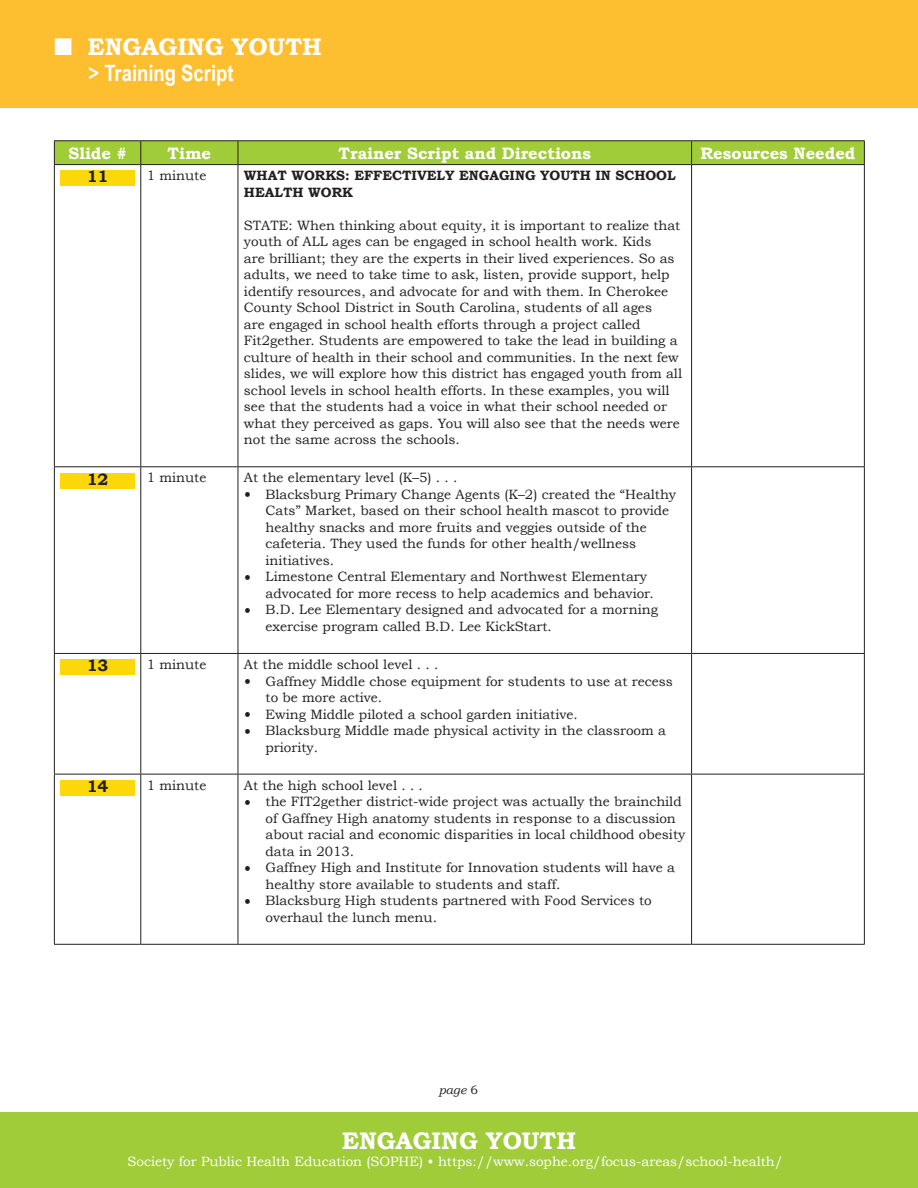
<style>
.page{position:relative;width:918px;height:1188px;background:#fff}
.page>*{position:absolute;margin:0;border:0;box-sizing:border-box;transform-origin:0 0}
.t1{font:700 24px "Bookman Old Style";color:#fff}
.t2{font:700 22.5px "Arial Narrow";color:#fff}
.Text_Inside_Table_HE{font:700 16.5px "Bookman Old Style";color:#fff}
.Slide_Numbers__bold{font:700 16.5px "Bookman Old Style";color:#231f20}
.Text_inside_Table{font:13.5px/16.5px "Bookman Old Style";color:#231f20}
.t3{font:13.5px "Bookman Old Style";color:#fff}
.Text_inside_Table-2{font:700 13.5px/16.5px "Bookman Old Style";color:#231f20}
.t4{font:italic 12px "Bookman Old Style";color:#231f20}
.s1{font-size:16.5px}
.s2{font-style:normal}
</style>
<div class="page">
<div style="left:0;top:1112px;width:918px;height:76px;background:#a1cc3a"></div>
<div style="left:0;top:0;width:918px;height:108px;background:#fdbe30"></div>
<hr style="left:54px;top:165px;width:1px;height:301px;background:#231f20">
<hr style="left:140px;top:165px;width:1px;height:301px;background:#231f20">
<hr style="left:238px;top:165px;width:1px;height:301px;background:#231f20">
<hr style="left:691px;top:165px;width:1px;height:301px;background:#231f20">
<hr style="left:864px;top:165px;width:1px;height:301px;background:#231f20">
<hr style="left:54px;top:466px;width:87px;height:1px;background:#231f20">
<hr style="left:54px;top:467px;width:1px;height:186px;background:#231f20">
<hr style="left:141px;top:466px;width:97px;height:1px;background:#231f20">
<hr style="left:140px;top:467px;width:1px;height:186px;background:#231f20">
<hr style="left:238px;top:466px;width:454px;height:1px;background:#231f20">
<hr style="left:238px;top:467px;width:1px;height:186px;background:#231f20">
<hr style="left:692px;top:466px;width:173px;height:1px;background:#231f20">
<hr style="left:691px;top:467px;width:1px;height:186px;background:#231f20">
<hr style="left:864px;top:467px;width:1px;height:186px;background:#231f20">
<hr style="left:54px;top:653px;width:87px;height:1px;background:#231f20">
<hr style="left:54px;top:654px;width:1px;height:120px;background:#231f20">
<hr style="left:141px;top:653px;width:97px;height:1px;background:#231f20">
<hr style="left:140px;top:654px;width:1px;height:120px;background:#231f20">
<hr style="left:238px;top:653px;width:454px;height:1px;background:#231f20">
<hr style="left:238px;top:654px;width:1px;height:120px;background:#231f20">
<hr style="left:692px;top:653px;width:173px;height:1px;background:#231f20">
<hr style="left:691px;top:654px;width:1px;height:120px;background:#231f20">
<hr style="left:864px;top:654px;width:1px;height:120px;background:#231f20">
<hr style="left:54px;top:774px;width:87px;height:1px;background:#231f20">
<hr style="left:54px;top:774px;width:1px;height:170px;background:#231f20">
<hr style="left:141px;top:774px;width:97px;height:1px;background:#231f20">
<hr style="left:140px;top:774px;width:1px;height:170px;background:#231f20">
<hr style="left:238px;top:774px;width:454px;height:1px;background:#231f20">
<hr style="left:238px;top:774px;width:1px;height:170px;background:#231f20">
<hr style="left:692px;top:774px;width:173px;height:1px;background:#231f20">
<hr style="left:691px;top:774px;width:1px;height:170px;background:#231f20">
<hr style="left:864px;top:774px;width:1px;height:170px;background:#231f20">
<hr style="left:54px;top:944px;width:87px;height:1px;background:#231f20">
<hr style="left:141px;top:944px;width:97px;height:1px;background:#231f20">
<hr style="left:238px;top:944px;width:454px;height:1px;background:#231f20">
<hr style="left:692px;top:944px;width:173px;height:1px;background:#231f20">
<hr style="left:54px;top:140px;width:87px;height:1px;background:#231f20">
<hr style="left:141px;top:140px;width:97px;height:1px;background:#231f20">
<hr style="left:238px;top:140px;width:454px;height:1px;background:#231f20">
<hr style="left:692px;top:140px;width:173px;height:1px;background:#231f20">
<div style="left:54px;top:141px;width:811px;height:23px;background:#a1cc3a"></div>
<hr style="left:54px;top:164px;width:87px;height:1px;background:#231f20">
<hr style="left:141px;top:164px;width:97px;height:1px;background:#231f20">
<hr style="left:238px;top:164px;width:454px;height:1px;background:#231f20">
<hr style="left:692px;top:164px;width:173px;height:1px;background:#231f20">
<div style="left:60px;top:171px;width:75px;height:15px;background:#fcd709"></div>
<div style="left:60px;top:473px;width:75px;height:15px;background:#fcd709"></div>
<div style="left:60px;top:659px;width:75px;height:16px;background:#fcd709"></div>
<div style="left:60px;top:780px;width:75px;height:16px;background:#fcd709"></div>
<h1 class="t1" style="left:54px;top:33px;width:269px">■ ENGAGING YOUTH</h1>
<h2 class="t2" style="left:88px;top:56px;width:147px">&gt; Training Script</h2>
<p class="Text_Inside_Table_HE" style="left:69px;top:143px;width:60px">Slide #</p>
<p class="Text_Inside_Table_HE" style="left:168px;top:143px;width:45px">Time</p>
<p class="Text_Inside_Table_HE" style="left:339px;top:143px;width:254px">Trainer Script and Directions</p>
<p class="Text_Inside_Table_HE" style="left:700px;top:143px;width:157px">Resources Needed</p>
<p class="Slide_Numbers__bold" style="left:87px;top:167px;width:23px">11</p>
<p class="Text_inside_Table" style="left:147px;top:167px;width:61px">1 minute</p>
<p class="Text_inside_Table-2" style="left:244px;top:167px;width:433px">WHAT WORKS: EFFECTIVELY ENGAGING YOUTH IN SCHOOL<br>HEALTH WORK</p>
<p class="Text_inside_Table" style="left:244px;top:217px;width:440px">STATE: When thinking about equity, it is important to realize that youth of ALL ages can be engaged in school health work. Kids<br>are brilliant; they are the experts in their lived experiences. So as adults, we need to take time to ask, listen, provide support, help identify resources, and advocate for and with them. In Cherokee County School District in South Carolina, students of all ages<br>are engaged in school health efforts through a project called Fit2gether. Students are empowered to take the lead in building a culture of health in their school and communities. In the next few slides, we will explore how this district has engaged youth from all school levels in school health efforts. In these examples, you will see that the students had a voice in what their school needed or what they perceived as gaps. You will also see that the needs were not the same across the schools.</p>
<p class="Slide_Numbers__bold" style="left:87px;top:469px;width:23px">12</p>
<p class="Text_inside_Table" style="left:147px;top:470px;width:61px">1 minute</p>
<p class="Text_inside_Table" style="left:244px;top:470px;width:215px">At the elementary level (K–5) . . .</p>
<p class="Text_inside_Table" style="left:266px;top:486px;width:412px;text-indent:-22px"><span class="s1">•</span> Blacksburg Primary Change Agents (K–2) created the “Healthy Cats” Market, based on their school health mascot to provide healthy snacks and more fruits and veggies outside of the cafeteria. They used the funds for other health/wellness initiatives.</p>
<p class="Text_inside_Table" style="left:266px;top:569px;width:390px;text-indent:-22px"><span class="s1">•</span> Limestone Central Elementary and Northwest Elementary advocated for more recess to help academics and behavior.</p>
<p class="Text_inside_Table" style="left:266px;top:602px;width:394px;text-indent:-22px"><span class="s1">•</span> B.D. Lee Elementary designed and advocated for a morning exercise program called B.D. Lee KickStart.</p>
<p class="Slide_Numbers__bold" style="left:87px;top:656px;width:23px">13</p>
<p class="Text_inside_Table" style="left:147px;top:656px;width:61px">1 minute</p>
<p class="Text_inside_Table" style="left:244px;top:656px;width:196px">At the middle school level . . .</p>
<p class="Text_inside_Table" style="left:266px;top:673px;width:409px;text-indent:-22px"><span class="s1">•</span> Gaffney Middle chose equipment for students to use at recess to be more active.</p>
<p class="Text_inside_Table" style="left:244px;top:706px;width:335px"><span class="s1">•</span> Ewing Middle piloted a school garden initiative.</p>
<p class="Text_inside_Table" style="left:266px;top:722px;width:402px;text-indent:-22px"><span class="s1">•</span> Blacksburg Middle made physical activity in the classroom a priority.</p>
<p class="Slide_Numbers__bold" style="left:87px;top:776px;width:23px">14</p>
<p class="Text_inside_Table" style="left:147px;top:777px;width:61px">1 minute</p>
<p class="Text_inside_Table" style="left:244px;top:777px;width:181px">At the high school level . . .</p>
<p class="Text_inside_Table" style="left:266px;top:793px;width:421px;text-indent:-22px"><span class="s1">•</span> the FIT2gether district-wide project was actually the brainchild of Gaffney High anatomy students in response to a discussion about racial and economic disparities in local childhood obesity data in 2013.</p>
<p class="Text_inside_Table" style="left:266px;top:859px;width:411px;text-indent:-22px"><span class="s1">•</span> Gaffney High and Institute for Innovation students will have a healthy store available to students and staff.</p>
<p class="Text_inside_Table" style="left:266px;top:892px;width:388px;text-indent:-22px"><span class="s1">•</span> Blacksburg High students partnered with Food Services to overhaul the lunch menu.</p>
<p class="t4" style="left:439px;top:1083px;width:41px">page <span class="s2">6</span></p>
<h1 class="t1" style="left:342px;top:1126px;width:236px">ENGAGING YOUTH</h1>
<p class="t3" style="left:128px;top:1153px;width:657px">Society for Public Health Education (SOPHE) • https://www.sophe.org/focus-areas/school-health/</p>
</div>
